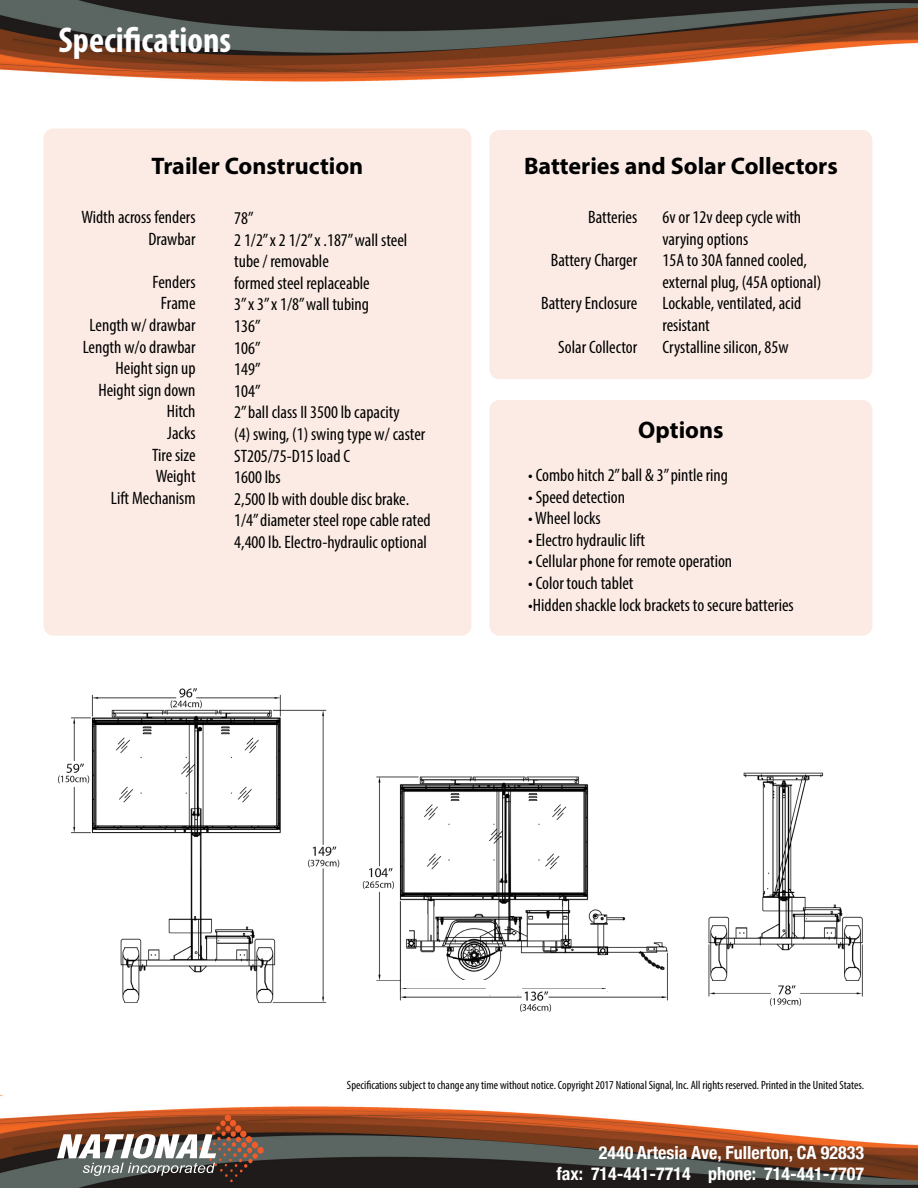
<style>
.page{position:relative;width:918px;height:1188px;background:#fff}
.page>*{position:absolute;margin:0;border:0;box-sizing:border-box;transform-origin:0 0}
.t1{font:700 condensed 36px "Myriad Pro";color:#fff}
.t2{font:700 24px "Myriad Pro";color:#000}
.t3{font:condensed 18px/21.6px "Myriad Pro";color:#000;text-align:right}
.t4{font:700 condensed 18px/21.6px "Helvetica Neue";color:#fff;text-align:right}
.t5{font:condensed 12px "Myriad Pro";color:#000}
</style>
<div class="page">
<img style="left:0;top:0;width:918px;height:82px">
<img style="left:0;top:1106px;width:918px;height:82px">
<div style="left:257px;top:1147px;width:7px;height:7px;background:#f15b29;border-radius:50%"></div>
<div style="left:225px;top:1114px;width:6px;height:7px;background:#f15b29;border-radius:50%"></div>
<svg style="left:57px;top:1120px;width:201px;height:62px"></svg>
<div style="left:44px;top:128px;width:427px;height:508px;background:#fbebe4;border-radius:10px"></div>
<div style="left:489px;top:130px;width:383px;height:249px;background:#fbebe4;border-radius:10px"></div>
<div style="left:489px;top:400px;width:383px;height:236px;background:#fbebe4;border-radius:10px"></div>
<img style="left:708px;top:772px;width:155px;height:234px">
<img style="left:58px;top:688px;width:282px;height:315px">
<img style="left:362px;top:776px;width:306px;height:237px">
<div style="left:401px;top:981px;width:206px;height:7px;background:#fff"></div>
<hr style="left:607px;top:955px;width:4px;height:36px;background:#fff">
<div style="left:486px;top:985px;width:35px;height:10px;background:#fff"></div>
<div style="left:494px;top:975px;width:35px;height:9px;background:#fff"></div>
<h1 class="t1" style="left:58px;top:18px;width:174px">Specifications</h1>
<h2 class="t2" style="left:152px;top:150px;width:213px">Trailer Construction</h2>
<p class="t3" style="left:81px;top:206px;width:116px">Width across fenders<br>Drawbar</p>
<p class="t3" style="left:83px;top:271px;width:114px">Fenders<br>Frame<br>Length w/ drawbar<br>Length w/o drawbar<br>Height sign up<br>Height sign down<br>Hitch<br>Jacks<br>Tire size<br>Weight<br>Lift Mechanism</p>
<p class="t3" style="left:234px;top:207px;width:198px;text-align:left">78”<br>2 1/2” x 2 1/2” x .187” wall steel tube / removable<br>formed steel replaceable<br>3” x 3” x 1/8” wall tubing<br>136”<br>106”<br>149”<br>104”<br>2” ball class II 3500 lb capacity<br>(4) swing, (1) swing type w/ caster<br>ST205/75-D15 load C<br>1600 lbs<br>2,500 lb with double disc brake.<br>1/4” diameter steel rope cable rated<br>4,400 lb. Electro-hydraulic optional</p>
<h2 class="t2" style="left:524px;top:150px;width:315px">Batteries and Solar Collectors</h2>
<p class="t3" style="left:588px;top:206px;width:51px">Batteries</p>
<p class="t3" style="left:551px;top:249px;width:88px">Battery Charger</p>
<p class="t3" style="left:541px;top:292px;width:98px">Battery Enclosure</p>
<p class="t3" style="left:558px;top:336px;width:81px">Solar Collector</p>
<p class="t3" style="left:662px;top:206px;width:161px;text-align:left">6v or 12v deep cycle with varying options<br>15A to 30A fanned cooled, external plug, (45A optional)<br>Lockable, ventilated, acid resistant<br>Crystalline silicon, 85w</p>
<h2 class="t2" style="left:638px;top:414px;width:87px">Options</h2>
<p class="t3" style="left:528px;top:464px;width:201px">• Combo hitch 2” ball &amp; 3” pintle ring</p>
<p class="t3" style="left:528px;top:486px;width:98px">• Speed detection</p>
<p class="t3" style="left:528px;top:507px;width:74px">• Wheel locks</p>
<p class="t3" style="left:528px;top:529px;width:118px">• Electro hydraulic lift</p>
<p class="t3" style="left:528px;top:550px;width:205px">• Cellular phone for remote operation</p>
<p class="t3" style="left:528px;top:572px;width:107px">• Color touch tablet</p>
<p class="t3" style="left:528px;top:594px;width:267px">•Hidden shackle lock brackets to secure batteries</p>
<p class="t5" style="left:347px;top:1078px;width:519px">Specifications subject to change any time without notice. Copyright 2017 National Signal, Inc. All rights reserved. Printed in the United States.</p>
<p class="t4" style="left:556px;top:1140px;width:309px">2440 Artesia Ave, Fullerton, CA 92833<br>fax: 714-441-7714 phone: 714-441-7707</p>
</div>
